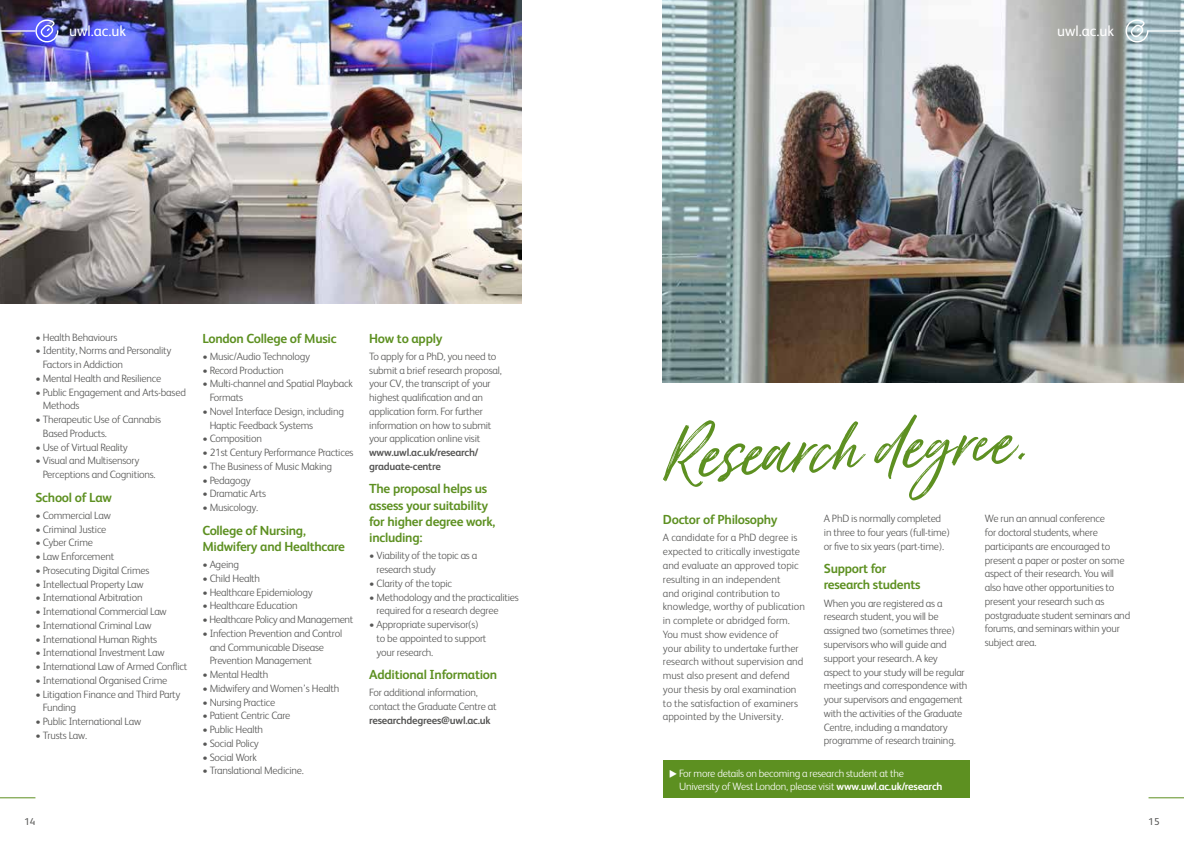
<style>
.page{position:relative;width:1184px;height:851px;background:#fff}
.page>*{position:absolute;margin:0;border:0;box-sizing:border-box;transform-origin:0 0}
.t1{font:italic 93.75px "Just Lovely";color:#5d9021}
.t2{font:15px "FS Albert";color:#fff}
.t3{font:700 13.12px/16.2px "FS Albert";letter-spacing:-.02em;color:#5d9021}
.t4{font:300 10.62px/13.8px "FS Albert";letter-spacing:-.02em;color:#575756}
.t5{font:300 10.62px/13.8px "FS Albert";color:#575756}
.t6{font:300 10.62px/13.8px "FS Albert";letter-spacing:-.02em;color:#fff}
.t7{font:700 10.62px/13.8px "FS Albert";letter-spacing:-.02em;color:#575756}
.t8{font:10px "FS Albert";color:#575756}
.s1{font-weight:700}
</style>
<div class="page">
<img style="left:663px;top:0;width:520px;height:382px">
<img style="left:0;top:0;width:521px;height:303px">
<div style="left:663px;top:760px;width:306px;height:37px;background:#5d9021"></div>
<hr style="left:0;top:797px;width:35px;height:1px;background:#5d9021">
<svg style="left:34px;top:19px;width:24px;height:24px"></svg>
<hr style="left:0;top:30px;width:35px;height:2px;background:#fff">
<svg style="left:1124px;top:19px;width:24px;height:24px"></svg>
<hr style="left:1147px;top:30px;width:36px;height:2px;background:#fff">
<hr style="left:1148px;top:797px;width:35px;height:1px;background:#5d9021">
<h2 class="t2" style="left:69px;top:21px;width:58px">uwl.ac.uk</h2>
<h2 class="t2" style="left:1057px;top:21px;width:58px">uwl.ac.uk</h2>
<p class="t4" style="left:35px;top:329px;width:83px">• Health Behaviours</p>
<p class="t4" style="left:43px;top:343px;width:130px;text-indent:-7px">• Identity, Norms and Personality<br>Factors in Addiction</p>
<p class="t4" style="left:35px;top:371px;width:127px">• Mental Health and Resilience</p>
<p class="t4" style="left:43px;top:384px;width:145px;text-indent:-7px">• Public Engagement and Arts-based<br>Methods</p>
<p class="t4" style="left:43px;top:412px;width:120px;text-indent:-7px">• Therapeutic Use of Cannabis<br>Based Products.</p>
<p class="t4" style="left:35px;top:439px;width:94px">• Use of Virtual Reality</p>
<p class="t4" style="left:43px;top:453px;width:114px;text-indent:-7px">• Visual and Multisensory<br>Perceptions and Cognitions.</p>
<p class="t3" style="left:35px;top:488px;width:78px">School of Law</p>
<p class="t4" style="left:35px;top:507px;width:77px">• Commercial Law</p>
<p class="t4" style="left:35px;top:521px;width:73px">• Criminal Justice</p>
<p class="t4" style="left:35px;top:535px;width:59px">• Cyber Crime</p>
<p class="t4" style="left:35px;top:549px;width:80px">• Law Enforcement</p>
<p class="t4" style="left:35px;top:562px;width:115px">• Prosecuting Digital Crimes</p>
<p class="t4" style="left:35px;top:576px;width:110px">• Intellectual Property Law</p>
<p class="t4" style="left:35px;top:590px;width:109px">• International Arbitration</p>
<p class="t4" style="left:35px;top:604px;width:133px">• International Commercial Law</p>
<p class="t4" style="left:35px;top:617px;width:118px">• International Criminal Law</p>
<p class="t4" style="left:35px;top:631px;width:123px">• International Human Rights</p>
<p class="t4" style="left:35px;top:645px;width:131px">• International Investment Law</p>
<p class="t4" style="left:35px;top:659px;width:153px">• International Law of Armed Confl ict</p>
<p class="t4" style="left:35px;top:672px;width:133px">• International Organised Crime</p>
<p class="t4" style="left:43px;top:686px;width:139px;text-indent:-7px">• Litigation Finance and Third Party<br>Funding</p>
<p class="t4" style="left:35px;top:714px;width:107px">• Public International Law</p>
<p class="t4" style="left:35px;top:727px;width:53px">• Trusts Law.</p>
<p class="t3" style="left:202px;top:329px;width:136px">London College of Music</p>
<p class="t4" style="left:202px;top:349px;width:109px">• Music/Audio Technology</p>
<p class="t4" style="left:202px;top:362px;width:83px">• Record Production</p>
<p class="t4" style="left:210px;top:376px;width:145px;text-indent:-7px">• Multi-channel and Spatial Playback<br>Formats</p>
<p class="t4" style="left:210px;top:404px;width:136px;text-indent:-7px">• Novel Interface Design, including<br>Haptic Feedback Systems</p>
<p class="t4" style="left:202px;top:431px;width:61px">• Composition</p>
<p class="t4" style="left:202px;top:445px;width:153px">• 21st Century Performance Practices</p>
<p class="t4" style="left:202px;top:459px;width:131px">• The Business of Music Making</p>
<p class="t4" style="left:202px;top:472px;width:50px">• Pedagogy</p>
<p class="t4" style="left:202px;top:486px;width:65px">• Dramatic Arts</p>
<p class="t4" style="left:202px;top:500px;width:57px">• Musicology.</p>
<p class="t3" style="left:202px;top:521px;width:144px">College of Nursing,<br>Midwifery and Healthcare</p>
<p class="t4" style="left:202px;top:557px;width:38px">• Ageing</p>
<p class="t4" style="left:202px;top:570px;width:59px">• Child Health</p>
<p class="t4" style="left:202px;top:584px;width:112px">• Healthcare Epidemiology</p>
<p class="t4" style="left:202px;top:598px;width:97px">• Healthcare Education</p>
<p class="t4" style="left:202px;top:612px;width:152px">• Healthcare Policy and Management</p>
<p class="t4" style="left:210px;top:625px;width:134px;text-indent:-7px">• Infection Prevention and Control and Communicable Disease<br>Prevention Management</p>
<p class="t4" style="left:202px;top:667px;width:68px">• Mental Health</p>
<p class="t4" style="left:202px;top:680px;width:138px">• Midwifery and Women’s Health</p>
<p class="t4" style="left:202px;top:694px;width:75px">• Nursing Practice</p>
<p class="t4" style="left:202px;top:708px;width:90px">• Patient Centric Care</p>
<p class="t4" style="left:202px;top:722px;width:62px">• Public Health</p>
<p class="t4" style="left:202px;top:735px;width:58px">• Social Policy</p>
<p class="t4" style="left:202px;top:749px;width:56px">• Social Work</p>
<p class="t4" style="left:202px;top:763px;width:103px">• Translational Medicine.</p>
<p class="t3" style="left:369px;top:329px;width:75px">How to apply</p>
<p class="t4" style="left:369px;top:349px;width:134px">To apply for a PhD, you need to submit a brief research proposal, your CV, the transcript of your highest qualification and an application form. For further information on how to submit your application online visit</p>
<p class="t7" style="left:369px;top:445px;width:111px">www.uwl.ac.uk/research/ graduate-centre</p>
<p class="t3" style="left:369px;top:480px;width:128px">The proposal helps us assess your suitability for higher degree work, including:</p>
<p class="t4" style="left:376px;top:548px;width:102px;text-indent:-7px">• Viability of the topic as a research study</p>
<p class="t4" style="left:369px;top:575px;width:84px">• Clarity of the topic</p>
<p class="t4" style="left:376px;top:589px;width:144px;text-indent:-7px">• Methodology and the practicalities required for a research degree</p>
<p class="t4" style="left:376px;top:617px;width:111px;text-indent:-7px">• Appropriate supervisor(s) to be appointed to support your research.</p>
<p class="t3" style="left:369px;top:665px;width:129px">Additional Information</p>
<p class="t4" style="left:369px;top:685px;width:129px">For additional information, contact the Graduate Centre at</p>
<p class="t7" style="left:369px;top:712px;width:123px">researchdegrees@uwl.ac.uk</p>
<p class="t8" style="left:25px;top:814px;width:12px">14</p>
<h1 class="t1" style="left:659px;top:400px;width:368px;rotate:-3deg">Research degree .</h1>
<p class="t3" style="left:663px;top:511px;width:116px">Doctor of Philosophy</p>
<p class="t5" style="left:663px;top:530px;width:143px">A candidate for a PhD degree is expected to critically investigate and evaluate an approved topic resulting in an independent<br>and original contribution to knowledge, worthy of publication in complete or abridged form.<br>You must show evidence of<br>your ability to undertake further research without supervision and must also present and defend your thesis by oral examination to the satisfaction of examiners appointed by the University.</p>
<p class="t4" style="left:984px;top:511px;width:147px">We run an annual conference<br>for doctoral students, where participants are encouraged to present a paper or poster on some aspect of their research. You will also have other opportunities to present your research such as postgraduate student seminars and forums, and seminars within your subject area.</p>
<p class="t4" style="left:824px;top:511px;width:128px">A PhD is normally completed in three to four years (full-time) or five to six years (part-time).</p>
<p class="t3" style="left:824px;top:560px;width:98px">Support for research students</p>
<p class="t4" style="left:824px;top:595px;width:145px">When you are registered as a research student, you will be assigned two (sometimes three) supervisors who will guide and support your research. A key aspect to your study will be regular meetings and correspondence with your supervisors and engagement with the activities of the Graduate<br>Centre, including a mandatory programme of research training.</p>
<p class="t6" style="left:679px;top:765px;width:265px">For more details on becoming a research student at the<br>University of West London, please visit <span class="s1">www.uwl.ac.uk/research</span></p>
<p class="t8" style="left:1148px;top:814px;width:13px">15</p>
</div>
